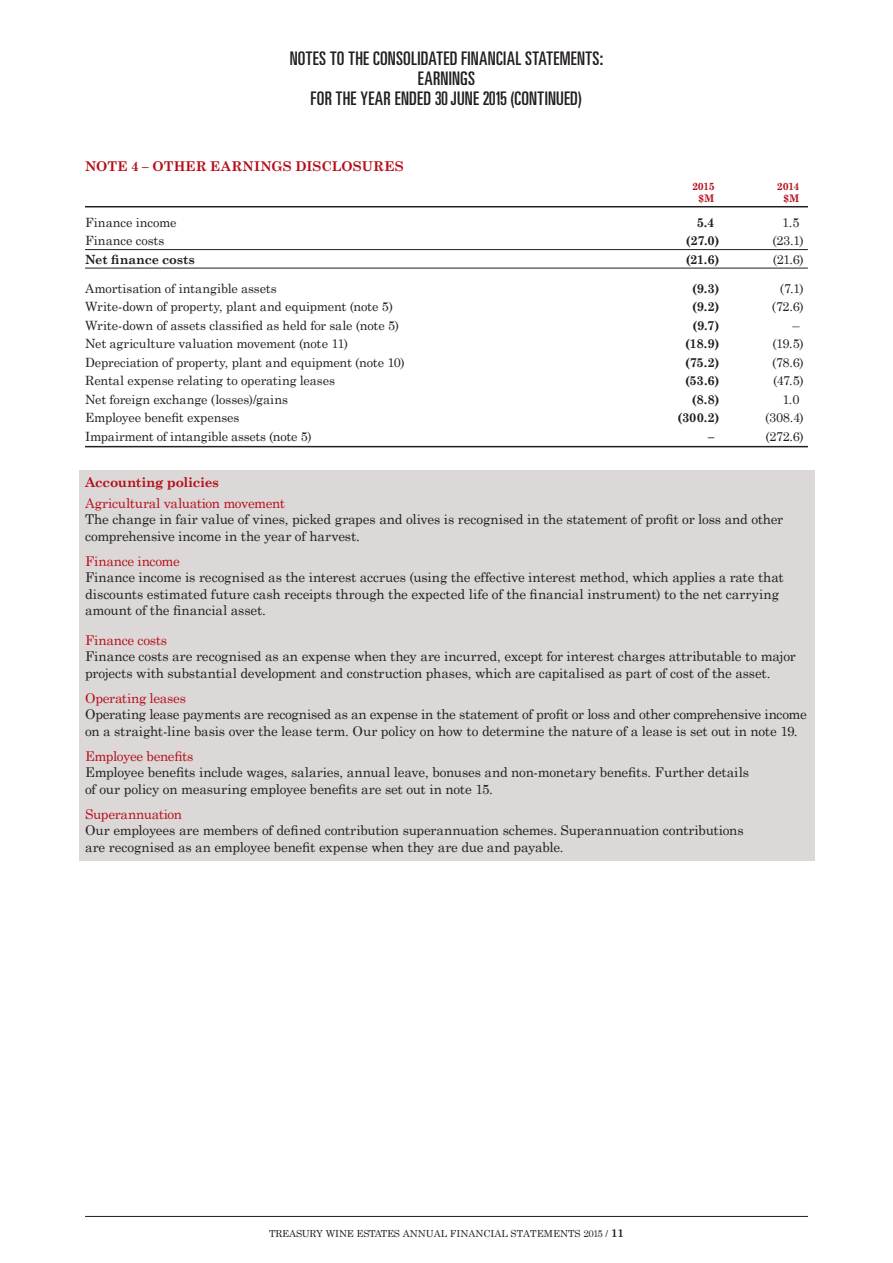
<style>
.page{position:relative;width:893px;height:1263px;background:#fff}
.page>*{position:absolute;margin:0;border:0;box-sizing:border-box;transform-origin:0 0}
.t1{font:ultra-condensed 18.75px/20px "Univers LT Std";letter-spacing:.015em;color:#231f20;text-align:center}
.t2{font:13.5px/16.5px "Century Schoolbook";letter-spacing:-.01em;color:#231f20}
.t3{font:13.5px "Century Schoolbook";letter-spacing:-.02em;color:#b50e1a}
.t4{font:700 13.5px "Century Schoolbook";letter-spacing:.01em;color:#b50e1a}
.t5{font:700 13.5px "Century Schoolbook";letter-spacing:-.01em;color:#b50e1a}
.t6{font:12.75px "Century Schoolbook";letter-spacing:-.01em;color:#231f20}
.t7{font:700 12.75px "Century Schoolbook";letter-spacing:-.01em;color:#231f20}
.t8{font:700 10.5px "Century Schoolbook";letter-spacing:-.055em;color:#b50e1a}
.t9{font:9.75px "Century Schoolbook";color:#231f20}
.s1{font-weight:700;font-size:11.25px}
</style>
<div class="page">
<div style="left:79px;top:471px;width:735px;height:390px;background:#dcd8d7"></div>
<hr style="left:85px;top:1216px;width:723px;height:1px;background:#231f20">
<hr style="left:85px;top:206px;width:723px;height:1px;background:#231f20">
<hr style="left:85px;top:249px;width:723px;height:1px;background:#231f20">
<hr style="left:85px;top:268px;width:723px;height:1px;background:#231f20">
<hr style="left:85px;top:446px;width:723px;height:1px;background:#231f20">
<h1 class="t1" style="left:290px;top:48px;width:315px">NOTES TO THE CONSOLIDATED FINANCIAL STATEMENTS:<br>EARNINGS<br>FOR THE YEAR ENDED 30 JUNE 2015 (CONTINUED)</h1>
<p class="t4" style="left:85px;top:158px;width:320px">NOTE 4 – OTHER EARNINGS DISCLOSURES</p>
<p class="t8" style="left:692px;top:180px;width:24px">2015</p>
<p class="t8" style="left:777px;top:180px;width:24px">2014</p>
<p class="t8" style="left:698px;top:192px;width:18px">$M</p>
<p class="t8" style="left:783px;top:192px;width:18px">$M</p>
<p class="t6" style="left:85px;top:214px;width:93px">Finance income</p>
<p class="t7" style="left:697px;top:214px;width:19px">5.4</p>
<p class="t6" style="left:782px;top:214px;width:19px">1.5</p>
<p class="t6" style="left:85px;top:233px;width:81px">Finance costs</p>
<p class="t7" style="left:686px;top:233px;width:35px">(27.0)</p>
<p class="t6" style="left:773px;top:233px;width:33px">(23.1)</p>
<p class="t7" style="left:85px;top:251px;width:111px">Net finance costs</p>
<p class="t7" style="left:686px;top:251px;width:35px">(21.6)</p>
<p class="t6" style="left:773px;top:251px;width:32px">(21.6)</p>
<p class="t6" style="left:85px;top:280px;width:193px">Amortisation of intangible assets</p>
<p class="t7" style="left:692px;top:280px;width:29px">(9.3)</p>
<p class="t6" style="left:780px;top:280px;width:25px">(7.1)</p>
<p class="t6" style="left:85px;top:299px;width:309px">Write-down of property, plant and equipment (note 5)</p>
<p class="t7" style="left:692px;top:299px;width:29px">(9.2)</p>
<p class="t6" style="left:772px;top:299px;width:33px">(72.6)</p>
<p class="t6" style="left:85px;top:317px;width:316px">Write-down of assets classified as held for sale (note 5)</p>
<p class="t7" style="left:693px;top:317px;width:28px">(9.7)</p>
<p class="t6" style="left:792px;top:317px;width:9px">–</p>
<p class="t6" style="left:85px;top:336px;width:264px">Net agriculture valuation movement (note 11)</p>
<p class="t7" style="left:685px;top:336px;width:36px">(18.9)</p>
<p class="t6" style="left:772px;top:336px;width:33px">(19.5)</p>
<p class="t6" style="left:85px;top:354px;width:321px">Depreciation of property, plant and equipment (note 10)</p>
<p class="t7" style="left:685px;top:354px;width:36px">(75.2)</p>
<p class="t6" style="left:772px;top:354px;width:33px">(78.6)</p>
<p class="t6" style="left:85px;top:373px;width:251px">Rental expense relating to operating leases</p>
<p class="t7" style="left:685px;top:373px;width:36px">(53.6)</p>
<p class="t6" style="left:773px;top:373px;width:32px">(47.5)</p>
<p class="t6" style="left:85px;top:391px;width:204px">Net foreign exchange (losses)/gains</p>
<p class="t7" style="left:692px;top:391px;width:29px">(8.8)</p>
<p class="t6" style="left:782px;top:391px;width:19px">1.0</p>
<p class="t6" style="left:85px;top:410px;width:156px">Employee benefit expenses</p>
<p class="t7" style="left:677px;top:410px;width:43px">(300.2)</p>
<p class="t6" style="left:765px;top:410px;width:40px">(308.4)</p>
<p class="t6" style="left:85px;top:428px;width:228px">Impairment of intangible assets (note 5)</p>
<p class="t7" style="left:708px;top:428px;width:8px">–</p>
<p class="t6" style="left:766px;top:428px;width:40px">(272.6)</p>
<p class="t5" style="left:85px;top:474px;width:135px">Accounting policies</p>
<p class="t3" style="left:85px;top:494px;width:201px">Agricultural valuation movement</p>
<p class="t2" style="left:85px;top:511px;width:700px">The change in fair value of vines, picked grapes and olives is recognised in the statement of profit or loss and other comprehensive income in the year of harvest.</p>
<p class="t3" style="left:85px;top:552px;width:96px">Finance income</p>
<p class="t2" style="left:85px;top:569px;width:700px">Finance income is recognised as the interest accrues (using the effective interest method, which applies a rate that discounts estimated future cash receipts through the expected life of the financial instrument) to the net carrying amount of the financial asset.</p>
<p class="t3" style="left:85px;top:631px;width:84px">Finance costs</p>
<p class="t2" style="left:85px;top:648px;width:712px">Finance costs are recognised as an expense when they are incurred, except for interest charges attributable to major projects with substantial development and construction phases, which are capitalised as part of cost of the asset.</p>
<p class="t3" style="left:85px;top:689px;width:102px">Operating leases</p>
<p class="t2" style="left:85px;top:706px;width:723px">Operating lease payments are recognised as an expense in the statement of profit or loss and other comprehensive income on a straight-line basis over the lease term. Our policy on how to determine the nature of a lease is set out in note 19.</p>
<p class="t3" style="left:85px;top:747px;width:110px">Employee benefits</p>
<p class="t2" style="left:85px;top:764px;width:665px">Employee benefits include wages, salaries, annual leave, bonuses and non-monetary benefits. Further details of our policy on measuring employee benefits are set out in note 15.</p>
<p class="t3" style="left:85px;top:805px;width:99px">Superannuation</p>
<p class="t2" style="left:85px;top:822px;width:660px">Our employees are members of defined contribution superannuation schemes. Superannuation contributions are recognised as an employee benefit expense when they are due and payable.</p>
<p class="t9" style="left:269px;top:1228px;width:356px">TREASURY WINE ESTATES ANNUAL FINANCIAL STATEMENTS 2015 / <span class="s1">11</span></p>
</div>
